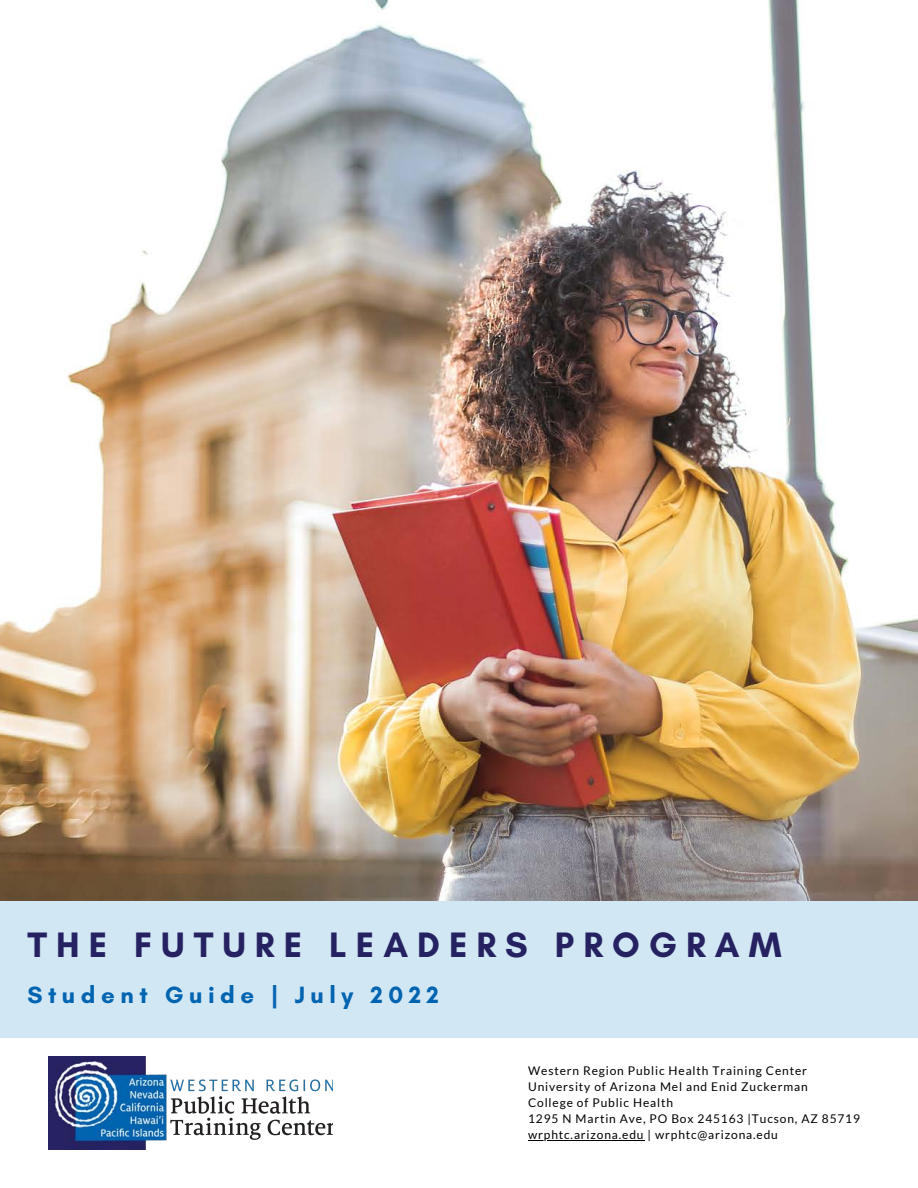
<style>
.page{position:relative;width:918px;height:1188px;background:#fff}
.page>*{position:absolute;margin:0;border:0;box-sizing:border-box;transform-origin:0 0}
.t1{font:700 36px "Glacial Indifference";letter-spacing:.25em;color:#262262}
.t2{font:700 24px "Glacial Indifference";letter-spacing:.23em;color:#0064b1}
.t3{font:12px/16px "Lato";letter-spacing:.07em;color:#000}
</style>
<div class="page">
<img style="left:0;top:0;width:918px;height:901px">
<div style="left:0;top:901px;width:918px;height:136px;background:#d1e7f4"></div>
<hr style="left:528px;top:1140px;width:116px;height:1px;background:#000">
<img style="left:48px;top:1057px;width:285px;height:92px">
<h1 class="t1" style="left:27px;top:923px;width:756px">THE FUTURE LEADERS PROGRAM</h1>
<h2 class="t2" style="left:27px;top:980px;width:413px">Student Guide | July 2022</h2>
<p class="t3" style="left:528px;top:1062px;width:333px">Western Region Public Health Training Center University of Arizona Mel and Enid Zuckerman<br>College of Public Health<br>1295 N Martin Ave, PO Box 245163 |Tucson, AZ 85719 wrphtc.arizona.edu | wrphtc@arizona.edu</p>
</div>
